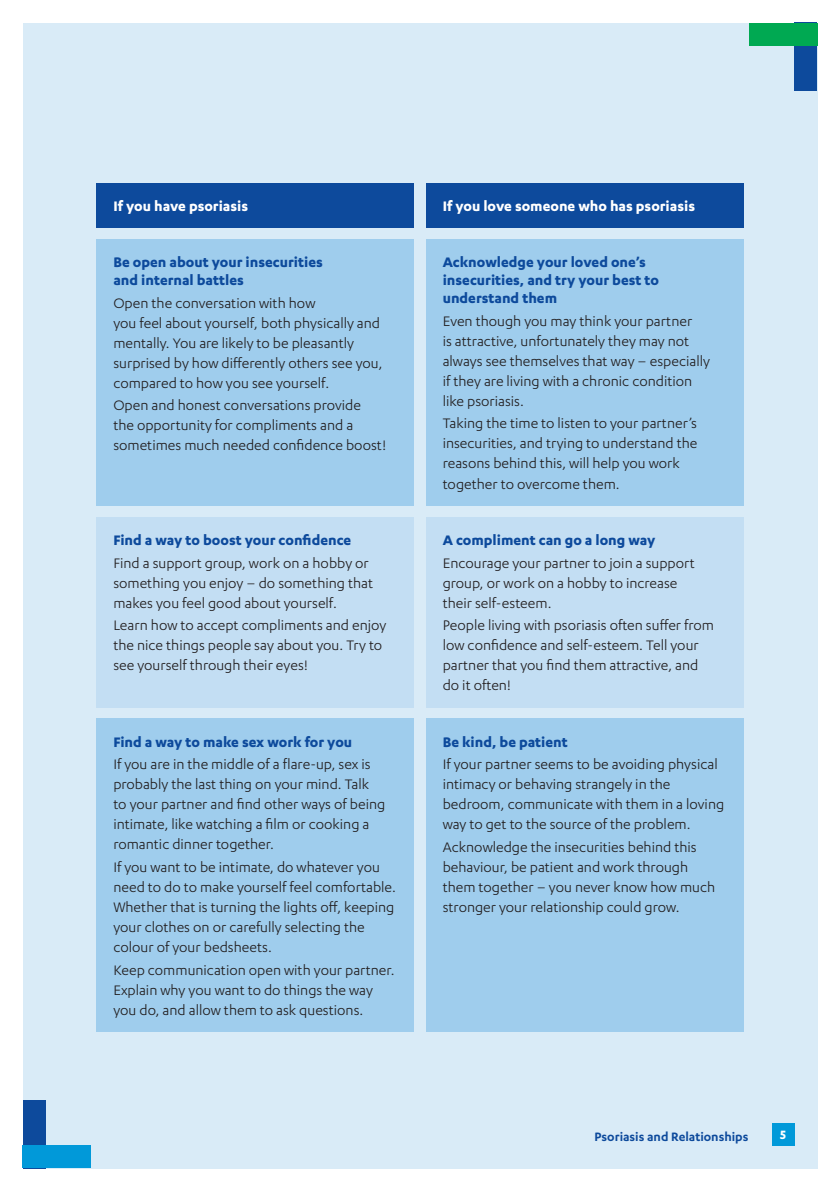
<style>
.page{position:relative;width:840px;height:1191px;background:#fff}
.page>*{position:absolute;margin:0;border:0;box-sizing:border-box;transform-origin:0 0}
.Box__Body_Copy_-_Bl{font:16px/20px "Karbon";color:#231f20}
.Box__Header_Dark_Bl{font:700 16px/18px "Karbon";color:#0d4a9c}
.Sub_Header_-_White_T{font:700 16px "Karbon";color:#fff}
.Box__Header_-_White{font:700 16px "Karbon";color:#fff}
.t1{font:600 14px "Karbon";color:#0d4a9c}
.t2{font:700 14px "Karbon";color:#fff}
</style>
<div class="page">
<div style="left:23px;top:23px;width:793px;height:1145px;background:#d9ebf7"></div>
<div style="left:794px;top:23px;width:22px;height:68px;background:#0d4a9c"></div>
<div style="left:748px;top:23px;width:68px;height:22px;background:#00a952"></div>
<div style="left:23px;top:1100px;width:22px;height:68px;background:#0d4a9c"></div>
<div style="left:23px;top:1145px;width:68px;height:23px;background:#0199d9"></div>
<div style="left:771px;top:1123px;width:23px;height:22px;background:#0199d9"></div>
<div style="left:96px;top:239px;width:318px;height:266px;background:#9fcded"></div>
<div style="left:425px;top:239px;width:318px;height:266px;background:#9fcded"></div>
<div style="left:96px;top:718px;width:318px;height:314px;background:#9fcded"></div>
<div style="left:96px;top:517px;width:318px;height:190px;background:#c3def3"></div>
<div style="left:425px;top:718px;width:318px;height:314px;background:#9fcded"></div>
<div style="left:425px;top:517px;width:318px;height:190px;background:#c3def3"></div>
<div style="left:96px;top:183px;width:318px;height:44px;background:#0d4a9c"></div>
<div style="left:425px;top:183px;width:318px;height:44px;background:#0d4a9c"></div>
<p class="Box__Header_-_White" style="left:113px;top:197px;width:136px">If you have psoriasis</p>
<p class="Sub_Header_-_White_T" style="left:442px;top:197px;width:254px">If you love someone who has psoriasis</p>
<p class="Box__Header_Dark_Bl" style="left:113px;top:252px;width:211px">Be open about your insecurities and internal battles</p>
<p class="Box__Body_Copy_-_Bl" style="left:113px;top:292px;width:270px">Open the conversation with how<br>you feel about yourself, both physically and mentally. You are likely to be pleasantly surprised by how differently others see you, compared to how you see yourself.</p>
<p class="Box__Body_Copy_-_Bl" style="left:113px;top:395px;width:274px">Open and honest conversations provide<br>the opportunity for compliments and a sometimes much needed confidence boost!</p>
<p class="Box__Header_Dark_Bl" style="left:113px;top:530px;width:239px">Find a way to boost your confidence</p>
<p class="Box__Body_Copy_-_Bl" style="left:113px;top:552px;width:261px">Find a support group, work on a hobby or something you enjoy – do something that makes you feel good about yourself.</p>
<p class="Box__Body_Copy_-_Bl" style="left:113px;top:615px;width:274px">Learn how to accept compliments and enjoy the nice things people say about you. Try to see yourself through their eyes!</p>
<p class="Box__Header_Dark_Bl" style="left:113px;top:732px;width:240px">Find a way to make sex work for you</p>
<p class="Box__Body_Copy_-_Bl" style="left:113px;top:754px;width:273px">If you are in the middle of a flare-up, sex is probably the last thing on your mind. Talk to your partner and find other ways of being intimate, like watching a film or cooking a romantic dinner together.</p>
<p class="Box__Body_Copy_-_Bl" style="left:113px;top:857px;width:284px">If you want to be intimate, do whatever you need to do to make yourself feel comfortable.<br>Whether that is turning the lights off, keeping your clothes on or carefully selecting the colour of your bedsheets.</p>
<p class="Box__Body_Copy_-_Bl" style="left:113px;top:960px;width:282px">Keep communication open with your partner.<br>Explain why you want to do things the way you do, and allow them to ask questions.</p>
<p class="Box__Header_Dark_Bl" style="left:442px;top:252px;width:218px">Acknowledge your loved one’s insecurities, and try your best to understand them</p>
<p class="Box__Body_Copy_-_Bl" style="left:442px;top:310px;width:269px">Even though you may think your partner<br>is attractive, unfortunately they may not always see themselves that way – especially if they are living with a chronic condition like psoriasis.</p>
<p class="Box__Body_Copy_-_Bl" style="left:442px;top:413px;width:256px">Taking the time to listen to your partner’s insecurities, and trying to understand the reasons behind this, will help you work together to overcome them.</p>
<p class="Box__Header_Dark_Bl" style="left:442px;top:530px;width:214px">A compliment can go a long way</p>
<p class="Box__Body_Copy_-_Bl" style="left:442px;top:552px;width:253px">Encourage your partner to join a support group, or work on a hobby to increase their self-esteem.</p>
<p class="Box__Body_Copy_-_Bl" style="left:442px;top:615px;width:273px">People living with psoriasis often suffer from low confidence and self-esteem. Tell your partner that you find them attractive, and do it often!</p>
<p class="Box__Header_Dark_Bl" style="left:442px;top:732px;width:127px">Be kind, be patient</p>
<p class="Box__Body_Copy_-_Bl" style="left:442px;top:754px;width:283px">If your partner seems to be avoiding physical intimacy or behaving strangely in the bedroom, communicate with them in a loving way to get to the source of the problem.</p>
<p class="Box__Body_Copy_-_Bl" style="left:442px;top:837px;width:274px">Acknowledge the insecurities behind this behaviour, be patient and work through them together – you never know how much stronger your relationship could grow.</p>
<p class="t1" style="left:594px;top:1128px;width:155px">Psoriasis and Relationships</p>
<p class="t2" style="left:779px;top:1126px;width:7px">5</p>
</div>
